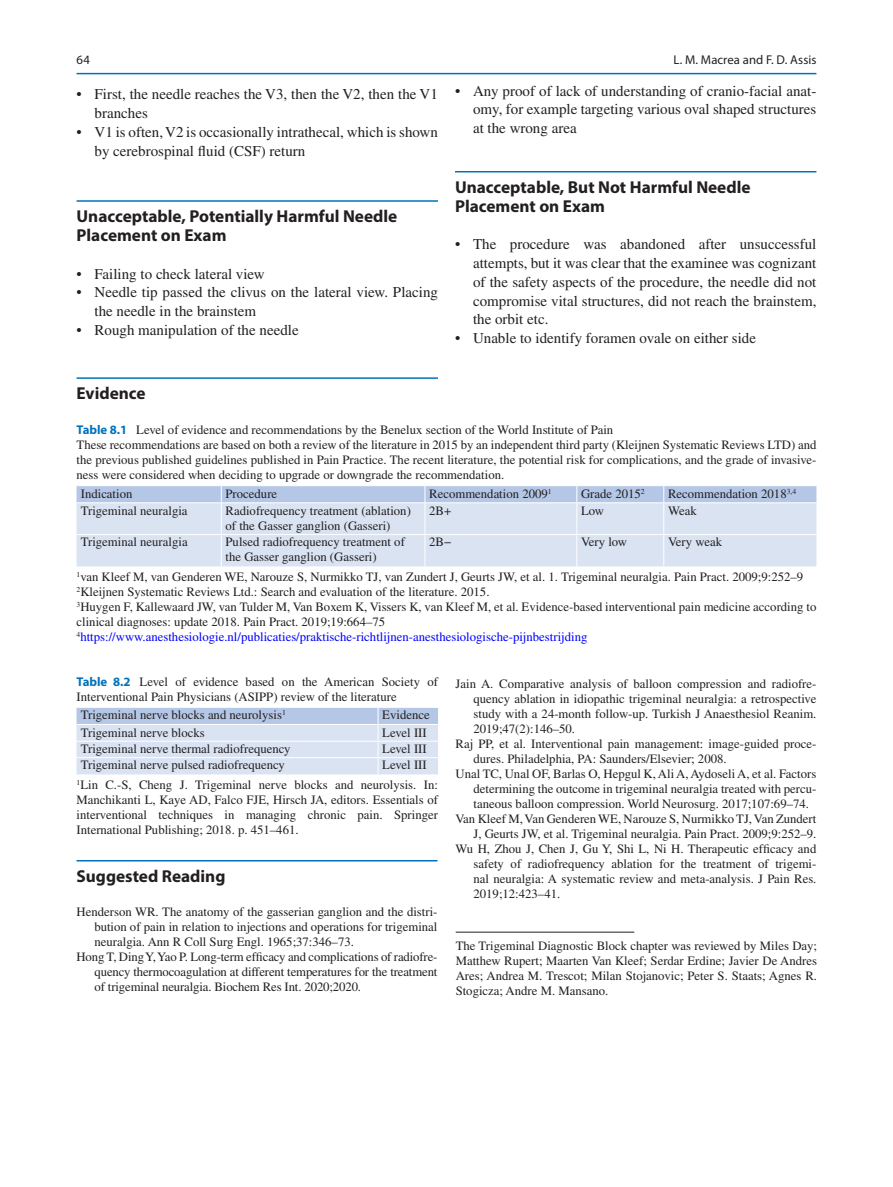
<style>
.page{position:relative;width:893px;height:1187px;background:#fff}
.page>*{position:absolute;margin:0;border:0;box-sizing:border-box;transform-origin:0 0}
.t1{font:700 17.25px/18.8px "Myriad Pro";color:#231f20}
.t2{font:15px/18.8px "Times LT Std";color:#231f20}
.t3{font:12.75px/15px "Times LT Std";color:#231f20}
.t4{font:12.75px "Myriad Pro Regular 2";letter-spacing:.005em;color:#231f20}
.t5{font:12.75px "Myriad Pro";color:#231f20}
.s1{font-family:"Myriad Pro";font-weight:700;color:#0073bc}
.s2{color:#00f}
</style>
<div class="page">
<hr style="left:77px;top:200px;width:361px;height:2px;background:#0073bc">
<hr style="left:455px;top:171px;width:361px;height:1px;background:#0073bc">
<div style="left:77px;top:503px;width:739px;height:63px;background:#d9e3f2"></div>
<svg style="left:77px;top:486px;width:739px;height:17px"></svg>
<hr style="left:664px;top:502px;width:152px;height:1px;background:#fff">
<hr style="left:221px;top:503px;width:1px;height:31px;background:#fff">
<hr style="left:425px;top:503px;width:1px;height:31px;background:#fff">
<hr style="left:576px;top:503px;width:1px;height:31px;background:#fff">
<hr style="left:663px;top:503px;width:1px;height:31px;background:#fff">
<hr style="left:77px;top:534px;width:144px;height:1px;background:#fff">
<hr style="left:221px;top:534px;width:204px;height:1px;background:#fff">
<hr style="left:221px;top:535px;width:1px;height:31px;background:#fff">
<hr style="left:425px;top:534px;width:152px;height:1px;background:#fff">
<hr style="left:425px;top:535px;width:1px;height:31px;background:#fff">
<hr style="left:577px;top:534px;width:87px;height:1px;background:#fff">
<hr style="left:576px;top:535px;width:1px;height:31px;background:#fff">
<hr style="left:664px;top:534px;width:152px;height:1px;background:#fff">
<hr style="left:663px;top:535px;width:1px;height:31px;background:#fff">
<svg style="left:77px;top:707px;width:361px;height:67px"></svg>
<hr style="left:456px;top:931px;width:178px;height:1px;background:#231f20">
<hr style="left:77px;top:860px;width:360px;height:1px;background:#0073bc">
<hr style="left:77px;top:377px;width:361px;height:2px;background:#0073bc">
<hr style="left:77px;top:73px;width:739px;height:1px;background:#0073bc">
<p class="t5" style="left:77px;top:52px;width:15px">64</p>
<p class="t2" style="left:95px;top:85px;width:345px;text-indent:-18px">• First, the needle reaches the V3, then the V2, then the V1 branches</p>
<p class="t2" style="left:95px;top:122px;width:345px;text-indent:-18px">• V1 is often, V2 is occasionally intrathecal, which is shown by cerebrospinal fluid (CSF) return</p>
<h1 class="t1" style="left:77px;top:207px;width:322px">Unacceptable, Potentially Harmful Needle<br>Placement on Exam</h1>
<p class="t2" style="left:77px;top:264px;width:190px">• Failing to check lateral view</p>
<p class="t2" style="left:95px;top:283px;width:345px;text-indent:-18px">• Needle tip passed the clivus on the lateral view. Placing the needle in the brainstem</p>
<p class="t2" style="left:77px;top:320px;width:224px">• Rough manipulation of the needle</p>
<h1 class="t1" style="left:77px;top:384px;width:71px">Evidence</h1>
<p class="t4" style="left:673px;top:52px;width:145px">L. M. Macrea and F. D. Assis</p>
<p class="t2" style="left:473px;top:81px;width:345px;text-align:justify;text-indent:-18px">• Any proof of lack of understanding of cranio-facial anat&shy;omy, for example targeting various oval shaped structures at the wrong area</p>
<h1 class="t1" style="left:455px;top:177px;width:297px">Unacceptable, But Not Harmful Needle<br>Placement on Exam</h1>
<p class="t2" style="left:473px;top:235px;width:345px;text-align:justify;text-indent:-18px">• The procedure was abandoned after unsuccessful attempts, but it was clear that the examinee was cognizant of the safety aspects of the procedure, the needle did not compromise vital structures, did not reach the brainstem, the orbit etc.</p>
<p class="t2" style="left:455px;top:329px;width:303px">• Unable to identify foramen ovale on either side</p>
<p class="t3" style="left:77px;top:422px;width:741px"><span class="s1">Table 8.1</span> Level of evidence and recommendations by the Benelux section of the World Institute of Pain<br>These recommendations are based on both a review of the literature in 2015 by an independent third party (Kleijnen Systematic Reviews LTD) and the previous published guidelines published in Pain Practice. The recent literature, the potential risk for complications, and the grade of invasive&shy;ness were considered when deciding to upgrade or downgrade the recommendation.</p>
<p class="t3" style="left:81px;top:486px;width:53px">Indication</p>
<p class="t3" style="left:226px;top:486px;width:53px">Procedure</p>
<p class="t3" style="left:429px;top:486px;width:124px">Recommendation 2009<sup>1</sup></p>
<p class="t3" style="left:581px;top:486px;width:65px">Grade 2015<sup>2</sup></p>
<p class="t3" style="left:668px;top:486px;width:130px">Recommendation 2018<sup>3,4</sup></p>
<p class="t3" style="left:81px;top:503px;width:108px">Trigeminal neuralgia</p>
<p class="t3" style="left:226px;top:503px;width:187px">Radiofrequency treatment (ablation) of the Gasser ganglion (Gasseri)</p>
<p class="t3" style="left:429px;top:503px;width:24px">2B+</p>
<p class="t3" style="left:581px;top:503px;width:25px">Low</p>
<p class="t3" style="left:668px;top:503px;width:30px">Weak</p>
<p class="t3" style="left:81px;top:534px;width:108px">Trigeminal neuralgia</p>
<p class="t3" style="left:226px;top:534px;width:181px">Pulsed radiofrequency treatment of the Gasser ganglion (Gasseri)</p>
<p class="t3" style="left:429px;top:534px;width:24px">2B−</p>
<p class="t3" style="left:581px;top:534px;width:48px">Very low</p>
<p class="t3" style="left:668px;top:534px;width:56px">Very weak</p>
<p class="t3" style="left:77px;top:569px;width:741px"><sup>1</sup>van Kleef M, van Genderen WE, Narouze S, Nurmikko TJ, van Zundert J, Geurts JW, et al. 1. Trigeminal neuralgia. Pain Pract. 2009;9:252–9<br><sup>2</sup>Kleijnen Systematic Reviews Ltd.: Search and evaluation of the literature. 2015.<br><sup>3</sup>Huygen F, Kallewaard JW, van Tulder M, Van Boxem K, Vissers K, van Kleef M, et al. Evidence-based interventional pain medicine according to clinical diagnoses: update 2018. Pain Pract. 2019;19:664–75<br><sup>4</sup><span class="s2">https://www.anesthesiologie.nl/publicaties/praktische-richtlijnen-anesthesiologische-pijnbestrijding</span></p>
<p class="t3" style="left:77px;top:674px;width:363px"><span class="s1">Table 8.2</span> Level of evidence based on the American Society of<br>Interventional Pain Physicians (ASIPP) review of the literature</p>
<p class="t3" style="left:81px;top:707px;width:207px">Trigeminal nerve blocks and neurolysis<sup>1</sup></p>
<p class="t3" style="left:382px;top:707px;width:49px">Evidence</p>
<p class="t3" style="left:81px;top:724px;width:126px">Trigeminal nerve blocks</p>
<p class="t3" style="left:382px;top:724px;width:46px">Level III</p>
<p class="t3" style="left:81px;top:741px;width:211px">Trigeminal nerve thermal radiofrequency</p>
<p class="t3" style="left:382px;top:741px;width:46px">Level III</p>
<p class="t3" style="left:81px;top:757px;width:206px">Trigeminal nerve pulsed radiofrequency</p>
<p class="t3" style="left:455px;top:676px;width:362px">Jain A. Comparative analysis of balloon compression and radiofre-</p>
<p class="t3" style="left:473px;top:691px;width:344px">quency ablation in idiopathic trigeminal neuralgia: a retrospective</p>
<p class="t3" style="left:473px;top:706px;width:344px">study with a 24-month follow-up. Turkish J Anaesthesiol Reanim.</p>
<p class="t3" style="left:473px;top:721px;width:103px">2019;47(2):146–50.</p>
<p class="t3" style="left:455px;top:736px;width:362px">Raj PP, et al. Interventional pain management: image-guided proce-</p>
<p class="t3" style="left:473px;top:751px;width:255px">dures. Philadelphia, PA: Saunders/Elsevier; 2008.</p>
<p class="t3" style="left:455px;top:766px;width:362px">Unal TC, Unal OF, Barlas O, Hepgul K, Ali A, Aydoseli A, et al. Factors</p>
<p class="t3" style="left:473px;top:781px;width:344px">determining the outcome in trigeminal neuralgia treated with percu-</p>
<p class="t3" style="left:473px;top:796px;width:337px">taneous balloon compression. World Neurosurg. 2017;107:69–74.</p>
<p class="t3" style="left:455px;top:811px;width:362px">Van Kleef M, Van Genderen WE, Narouze S, Nurmikko TJ, Van Zundert</p>
<p class="t3" style="left:473px;top:826px;width:344px">J, Geurts JW, et al. Trigeminal neuralgia. Pain Pract. 2009;9:252–9.</p>
<p class="t3" style="left:455px;top:841px;width:362px">Wu H, Zhou J, Chen J, Gu Y, Shi L, Ni H. Therapeutic efficacy and</p>
<p class="t3" style="left:473px;top:856px;width:344px">safety of radiofrequency ablation for the treatment of trigemi-</p>
<p class="t3" style="left:473px;top:871px;width:344px">nal neuralgia: A systematic review and meta-analysis. J Pain Res.</p>
<p class="t3" style="left:473px;top:886px;width:88px">2019;12:423–41.</p>
<p class="t3" style="left:77px;top:755px;width:363px;line-height:20.1px;text-indent:306px">Level III<br><sup>1</sup>Lin C.-S, Cheng J. Trigeminal nerve blocks and neurolysis. In:</p>
<p class="t3" style="left:77px;top:792px;width:363px;text-align:justify">Manchikanti L, Kaye AD, Falco FJE, Hirsch JA, editors. Essentials of interventional techniques in managing chronic pain. Springer International Publishing; 2018. p. 451–461.</p>
<h1 class="t1" style="left:77px;top:866px;width:150px">Suggested Reading</h1>
<p class="t3" style="left:77px;top:904px;width:362px">Henderson WR. The anatomy of the gasserian ganglion and the distri-</p>
<p class="t3" style="left:95px;top:919px;width:344px">bution of pain in relation to injections and operations for trigeminal</p>
<p class="t3" style="left:95px;top:934px;width:261px">neuralgia. Ann R Coll Surg Engl. 1965;37:346–73.</p>
<p class="t3" style="left:77px;top:949px;width:362px">Hong T, Ding Y, Yao P. Long-term efficacy and complications of radiofre-</p>
<p class="t3" style="left:95px;top:964px;width:344px">quency thermocoagulation at different temperatures for the treatment</p>
<p class="t3" style="left:95px;top:979px;width:268px">of trigeminal neuralgia. Biochem Res Int. 2020;2020.</p>
<p class="t3" style="left:456px;top:938px;width:363px;text-align:justify">The Trigeminal Diagnostic Block chapter was reviewed by Miles Day; Matthew Rupert; Maarten Van Kleef; Serdar Erdine; Javier De Andres Ares; Andrea M. Trescot; Milan Stojanovic; Peter S. Staats; Agnes R.<br>Stogicza; Andre M. Mansano.</p>
</div>
